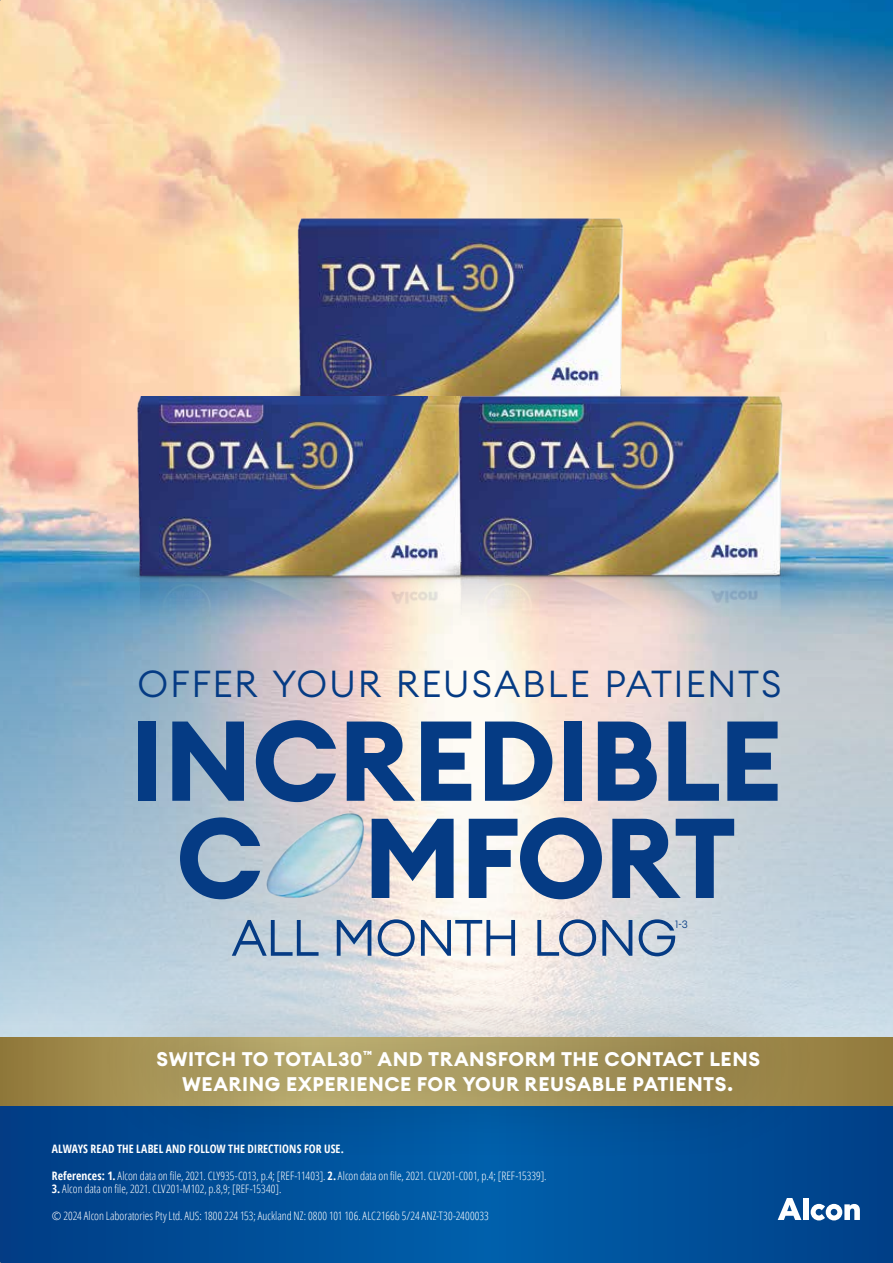
<style>
.page{position:relative;width:893px;height:1263px;background:#fff}
.page>*{position:absolute;margin:0;border:0;box-sizing:border-box;transform-origin:0 0}
.t1{font:700 111.6px/97.2px "Euclid Circular A";letter-spacing:-.005em;color:#053b84;text-align:center}
.t2{font:300 50.4px "Euclid Circular A";letter-spacing:-.025em;color:#053b84}
.t3{font:300 37.05px "Euclid Circular A";letter-spacing:.045em;color:#053b84}
.t4{font:700 19.5px/25.5px "Euclid Circular A";letter-spacing:.03em;color:#fff;text-align:center}
.t5{font:300 condensed 11.7px "Open Sans";color:#fff}
.t6{font:700 condensed 11.7px "Open Sans";letter-spacing:.005em;color:#fff}
.t7{font:300 10.5px "Euclid Circular A";color:#053b84}
.s1{font-weight:700}
</style>
<div class="page">
<img style="left:0;top:0;width:893px;height:1037px">
<img style="left:267px;top:204px;width:391px;height:192px">
<img style="left:108px;top:396px;width:320px;height:237px">
<img style="left:428px;top:379px;width:389px;height:324px">
<svg style="left:0;top:1106px;width:893px;height:157px;background:#004d97"></svg>
<svg style="left:811px;top:1204px;width:49px;height:16px"></svg>
<svg style="left:778px;top:1198px;width:23px;height:22px"></svg>
<div style="left:803px;top:1198px;width:6px;height:22px;background:#fff"></div>
<img style="left:258px;top:803px;width:118px;height:105px">
<div style="left:0;top:1037px;width:893px;height:69px;background:#967f41"></div>
<div style="left:96px;top:982px;width:725px;height:179px;background:#000;opacity:.75"></div>
<h3 class="t3" style="left:138px;top:660px;width:645px">OFFER YOUR REUSABLE PATIENTS</h3>
<h1 class="t1" style="left:130px;top:714px;width:654px">INCREDIBLE<br>C MFORT</h1>
<h2 class="t2" style="left:231px;top:905px;width:448px">ALL MONTH LONG</h2>
<p class="t7" style="left:675px;top:918px;width:14px">1-3</p>
<h3 class="t4" style="left:157px;top:1046px;width:605px">SWITCH TO TOTAL30<sup>™</sup> AND TRANSFORM THE CONTACT LENS<br>WEARING EXPERIENCE FOR YOUR REUSABLE PATIENTS.</h3>
<p class="t6" style="left:52px;top:1140px;width:293px">ALWAYS READ THE LABEL AND FOLLOW THE DIRECTIONS FOR USE.</p>
<p class="t5" style="left:52px;top:1168px;width:496px"><span class="s1">References: 1.</span> Alcon data on file, 2021. CLY935-C013, p.4; [REF-11403]. <span class="s1">2.</span> Alcon data on file, 2021. CLV201-C001, p.4; [REF-15339].</p>
<p class="t5" style="left:52px;top:1181px;width:231px"><span class="s1">3.</span> Alcon data on file, 2021. CLV201-M102, p.8,9; [REF-15340].</p>
<p class="t5" style="left:52px;top:1208px;width:438px">© 2024 Alcon Laboratories Pty Ltd. AUS: 1800 224 153; Auckland NZ: 0800 101 106. ALC2166b 5/24 ANZ-T30-2400033</p>
</div>
